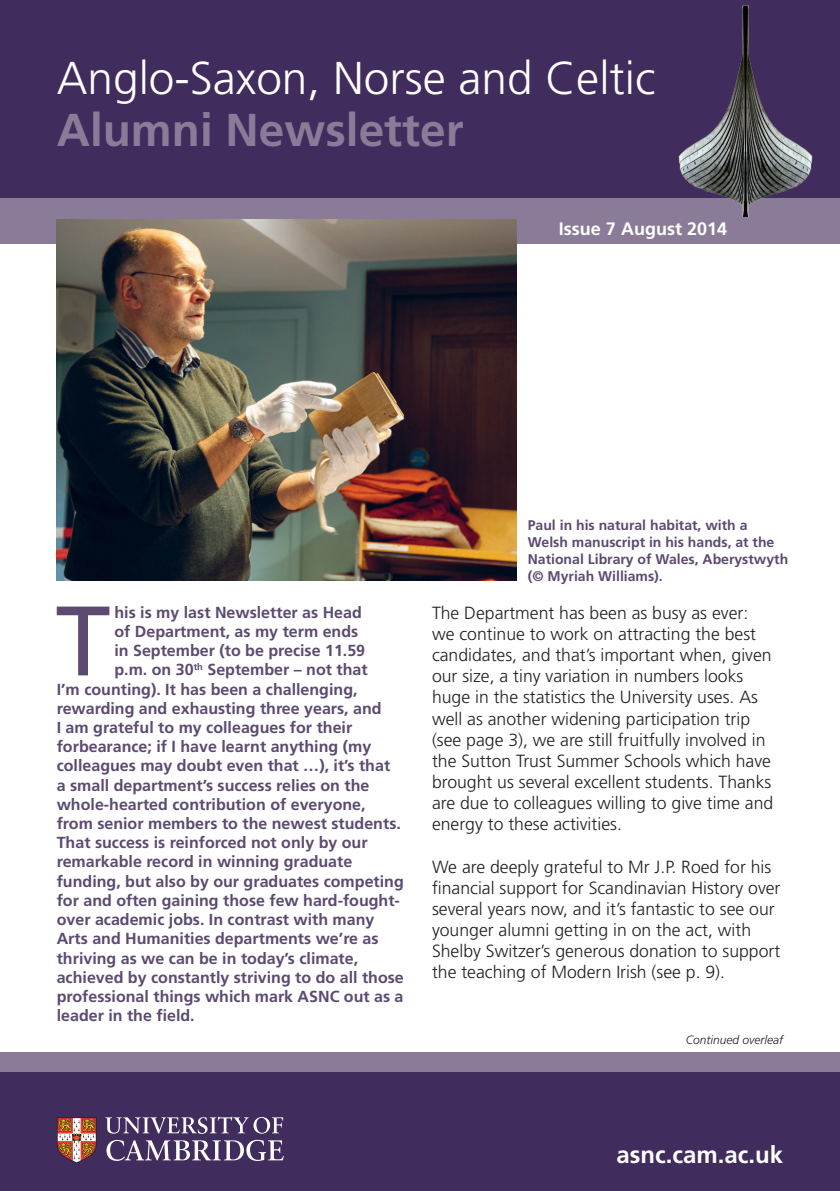
<style>
.page{position:relative;width:840px;height:1191px;background:#fff}
.page>*{position:absolute;margin:0;border:0;box-sizing:border-box;transform-origin:0 0}
.t1{font:98.6px "Frutiger LT Std";color:#5c4a71}
.t2{font:300 46px "Frutiger LT Std";color:#fff}
.t3{font:700 46px "Frutiger LT Std";color:#8a7c98}
.t4{font:700 24px "Frutiger LT Std";color:#fff}
.t5{font:700 18px "Frutiger LT Std";color:#fff}
.t6{font:300 17.6px/21.2px "Frutiger LT Std";color:#231f20}
.t7{font:700 16px "Frutiger LT Std";color:#5c4a71}
.t8{font:700 14px/16.8px "Frutiger LT Std";color:#5c4a71}
.t9{font:italic 300 12px "Frutiger LT Std";color:#231f20}
</style>
<div class="page">
<div style="left:0;top:0;width:839px;height:207px;background:#402c5d"></div>
<div style="left:0;top:1071px;width:839px;height:120px;background:#402c5d"></div>
<div style="left:0;top:1052px;width:839px;height:19px;background:#8a7c98"></div>
<svg style="left:57px;top:1117px;width:40px;height:46px;background:#a87563"></svg>
<svg style="left:106px;top:1139px;width:177px;height:22px"></svg>
<svg style="left:105px;top:1116px;width:178px;height:17px"></svg>
<div style="left:0;top:198px;width:839px;height:46px;background:#8a7c98"></div>
<img style="left:678px;top:5px;width:135px;height:213px">
<img style="left:57px;top:219px;width:459px;height:362px">
<h2 class="t2" style="left:57px;top:52px;width:600px">Anglo-Saxon, Norse and Celtic</h2>
<h2 class="t3" style="left:57px;top:103px;width:408px">Alumni Newsletter</h2>
<p class="t5" style="left:558px;top:218px;width:170px">Issue 7 August 2014</p>
<h1 class="t1" style="left:56px;top:583px;width:56px">T</h1>
<p class="t7" style="left:114px;top:603px;width:249px">his is my last Newsletter as Head</p>
<p class="t7" style="left:114px;top:622px;width:245px">of Department, as my term ends</p>
<p class="t7" style="left:114px;top:641px;width:252px">in September (to be precise 11.59</p>
<p class="t7" style="left:114px;top:660px;width:254px">p.m. on 30<sup>th</sup> September – not that</p>
<p class="t7" style="left:57px;top:679px;width:302px">I’m counting). It has been a challenging,</p>
<p class="t7" style="left:57px;top:699px;width:326px">rewarding and exhausting three years, and</p>
<p class="t7" style="left:57px;top:718px;width:297px">I am grateful to my colleagues for their</p>
<p class="t7" style="left:57px;top:737px;width:316px">forbearance; if I have learnt anything (my</p>
<p class="t7" style="left:57px;top:756px;width:335px">colleagues may doubt even that …), it’s that</p>
<p class="t7" style="left:57px;top:775px;width:314px">a small department’s success relies on the</p>
<p class="t7" style="left:57px;top:795px;width:310px">whole-hearted contribution of everyone,</p>
<p class="t7" style="left:57px;top:814px;width:345px">from senior members to the newest students.</p>
<p class="t7" style="left:57px;top:833px;width:312px">That success is reinforced not only by our</p>
<p class="t7" style="left:57px;top:852px;width:297px">remarkable record in winning graduate</p>
<p class="t7" style="left:57px;top:871px;width:348px">funding, but also by our graduates competing</p>
<p class="t7" style="left:57px;top:891px;width:344px">for and often gaining those few hard-fought-</p>
<p class="t7" style="left:57px;top:910px;width:319px">over academic jobs. In contrast with many</p>
<p class="t7" style="left:57px;top:929px;width:323px">Arts and Humanities departments we’re as</p>
<p class="t7" style="left:57px;top:948px;width:303px">thriving as we can be in today’s climate,</p>
<p class="t7" style="left:57px;top:967px;width:348px">achieved by constantly striving to do all those</p>
<p class="t7" style="left:57px;top:987px;width:348px">professional things which mark ASNC out as a</p>
<p class="t7" style="left:57px;top:1006px;width:139px">leader in the field.</p>
<p class="t8" style="left:527px;top:517px;width:262px">Paul in his natural habitat, with a Welsh manuscript in his hands, at the National Library of Wales, Aberystwyth (© Myriah Williams).</p>
<p class="t6" style="left:432px;top:602px;width:342px">The Department has been as busy as ever: we continue to work on attracting the best candidates, and that’s important when, given our size, a tiny variation in numbers looks huge in the statistics the University uses. As well as another widening participation trip (see page 3), we are still fruitfully involved in the Sutton Trust Summer Schools which have brought us several excellent students. Thanks are due to colleagues willing to give time and energy to these activities.</p>
<p class="t6" style="left:432px;top:856px;width:350px">We are deeply grateful to Mr J.P. Roed for his financial support for Scandinavian History over several years now, and it’s fantastic to see our younger alumni getting in on the act, with Shelby Switzer’s generous donation to support the teaching of Modern Irish (see p. 9).</p>
<p class="t9" style="left:685px;top:1033px;width:99px">Continued overleaf</p>
<h3 class="t4" style="left:616px;top:1140px;width:168px">asnc.cam.ac.uk</h3>
</div>
